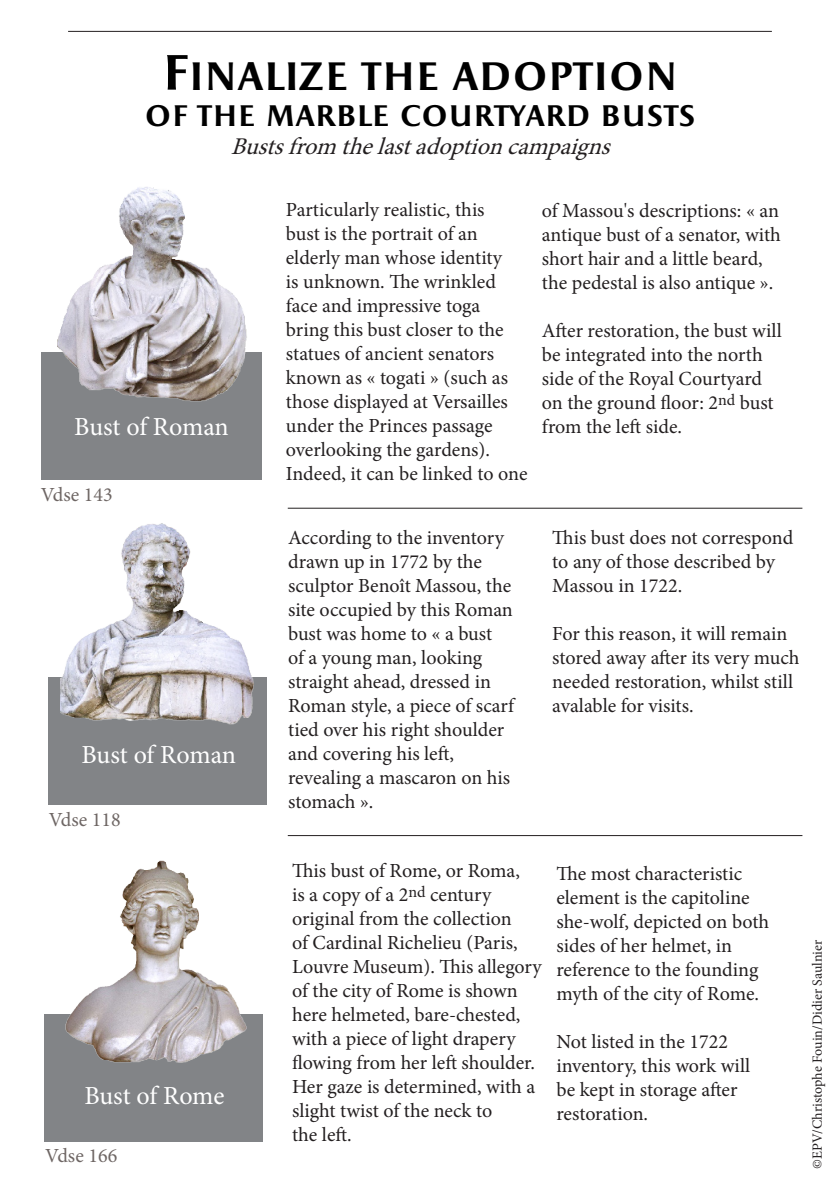
<style>
.page{position:relative;width:840px;height:1191px;background:#fff}
.page>*{position:absolute;margin:0;border:0;box-sizing:border-box;transform-origin:0 0}
.t1{font:700 40px "Apollon";color:#000}
.t2{font:700 30px "Apollon";color:#000}
.t3{font:26px "Minion Pro";color:#fff}
.t4{font:italic 24px "Minion Pro";color:#231f20}
.t5{font:20px/24px "Minion Pro";color:#231f20}
.t6{font:20px "Minion Pro";color:#6e6664}
.t7{font:14px "Minion Pro";color:#231f20}
.s1{font-size:50px}
</style>
<div class="page">
<hr style="left:68px;top:31px;width:703px;height:1px;background:#231f20">
<div style="left:41px;top:352px;width:220px;height:127px;background:#828487"></div>
<div style="left:48px;top:677px;width:218px;height:128px;background:#828487"></div>
<div style="left:44px;top:1014px;width:218px;height:127px;background:#828487"></div>
<hr style="left:287px;top:508px;width:515px;height:1px;background:#231f20">
<hr style="left:287px;top:835px;width:515px;height:1px;background:#231f20">
<img style="left:57px;top:187px;width:190px;height:215px">
<img style="left:60px;top:523px;width:194px;height:202px">
<img style="left:65px;top:860px;width:182px;height:203px">
<p class="t1" style="left:162px;top:53px;width:517px"><span class="s1">F</span>INALIZE THE ADOPTION</p>
<p class="t2" style="left:144px;top:99px;width:552px">OF THE MARBLE COURTYARD BUSTS</p>
<p class="t4" style="left:231px;top:131px;width:389px">Bustsfrom thelastadoptioncampaigns</p>
<p class="t3" style="left:74px;top:409px;width:156px">Bust of Roman</p>
<p class="t6" style="left:41px;top:481px;width:73px">Vdse 143</p>
<p class="t3" style="left:81px;top:737px;width:156px">Bust of Roman</p>
<p class="t6" style="left:49px;top:806px;width:73px">Vdse 118</p>
<p class="t3" style="left:84px;top:1078px;width:142px">Bust of Rome</p>
<p class="t6" style="left:45px;top:1142px;width:73px">Vdse 166</p>
<p class="t5" style="left:286px;top:197px;width:243px">Particularly realistic, this<br>bust is the portrait of an elderly man whose identity<br>is unknown. The wrinkled face and impressive toga bring this bust closer to the statues of ancient senators known as « togati » (such as those displayed at Versailles under the Princes passage overlooking the gardens).<br>Indeed, it can be linked to one</p>
<p class="t5" style="left:541px;top:199px;width:240px">of Massou's descriptions: « an antique bust of a senator, with short hair and a little beard, the pedestal is also antique ».</p>
<p class="t5" style="left:541px;top:319px;width:241px">After restoration, the bust will be integrated into the north side of the Royal Courtyard on the ground floor: 2<sup>nd</sup> bust from the left side.</p>
<p class="t5" style="left:288px;top:525px;width:227px">According to the inventory drawn up in 1772 by the sculptor Benoît Massou, the site occupied by this Roman bust was home to « a bust<br>of a young man, looking straight ahead, dressed in<br>Roman style, a piece of scarf tied over his right shoulder and covering his left, revealing a mascaron on his stomach ».</p>
<p class="t5" style="left:552px;top:526px;width:242px">This bust does not correspond to any of those described by<br>Massou in 1722.</p>
<p class="t5" style="left:552px;top:622px;width:248px">For this reason, it will remain stored away after its very much needed restoration, whilst still avalable for visits.</p>
<p class="t5" style="left:292px;top:858px;width:229px">This bust of Rome, or Roma,</p>
<p class="t5" style="left:292px;top:882px;width:201px">is a copy of a 2<sup>nd</sup> century</p>
<p class="t5" style="left:292px;top:906px;width:251px">original from the collection<br>of Cardinal Richelieu (Paris,<br>Louvre Museum). This allegory of the city of Rome is shown here helmeted, bare-chested, with a piece of light drapery flowing from her left shoulder.<br>Her gaze is determined, with a slight twist of the neck to</p>
<p class="t5" style="left:292px;top:1122px;width:61px">the left.</p>
<p class="t5" style="left:556px;top:861px;width:195px">The most characteristic element is the capitoline</p>
<p class="t5" style="left:556px;top:909px;width:214px">she-wolf, depicted on both sides of her helmet, in reference to the founding</p>
<p class="t5" style="left:556px;top:981px;width:204px">myth of the city of Rome.</p>
<p class="t5" style="left:556px;top:1029px;width:195px">Not listed in the 1722 inventory, this work will be kept in storage after restoration.</p>
<p class="t7" style="left:807px;top:1169px;width:231px;rotate:-90deg">©EPV/Christophe Fouin/Didier Saulnier</p>
</div>
